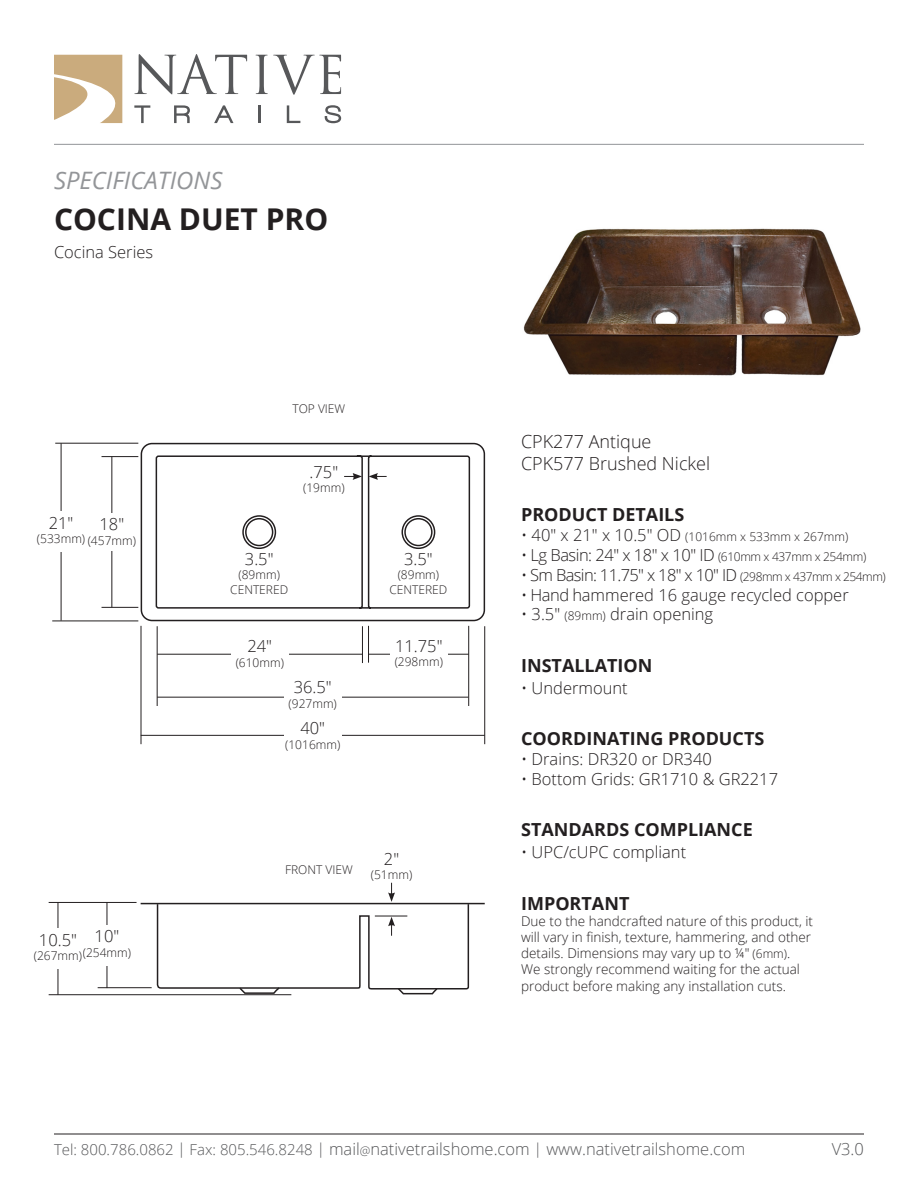
<style>
.page{position:relative;width:918px;height:1188px;background:#fff}
.page>*{position:absolute;margin:0;border:0;box-sizing:border-box;transform-origin:0 0}
.t1{font:700 30px "Open Sans";color:#231f20}
.t2{font:italic 24px "Open Sans";color:#939598}
.t3{font:700 18px "Open Sans";color:#231f20}
.t4{font:300 18px/21.6px "Open Sans";color:#231f20}
.t5{font:300 16.5px "Open Sans";color:#231f20}
.t6{font:300 16.5px "Open Sans";color:#57585a}
.t7{font:300 16.5px "Open Sans";letter-spacing:-.04em;color:#231f20}
.t8{font:300 16.5px "Open Sans";letter-spacing:-.03em;color:#231f20}
.t9{font:300 13.5px/16.2px "Open Sans";color:#231f20}
.t10{font:300 12px/14.4px "Open Sans";color:#231f20;text-align:center}
.s1{font-size:16.5px}
.s2{font-size:12px}
.s3{font-size:15px}
</style>
<div class="page">
<hr style="left:54px;top:1134px;width:810px;height:1px;background:#231f20">
<hr style="left:54px;top:144px;width:810px;height:1px;background:#939598">
<img style="left:523px;top:228px;width:338px;height:148px">
<svg style="left:256px;top:55px;width:85px;height:40px"></svg>
<svg style="left:258px;top:105px;width:2px;height:18px"></svg>
<svg style="left:287px;top:105px;width:13px;height:18px"></svg>
<svg style="left:325px;top:105px;width:16px;height:18px"></svg>
<svg style="left:54px;top:54px;width:193px;height:69px"></svg>
<hr style="left:141px;top:903px;width:344px;height:1px;background:#231f20">
<hr style="left:55px;top:443px;width:83px;height:1px;background:#231f20">
<hr style="left:52px;top:621px;width:86px;height:1px;background:#231f20">
<hr style="left:61px;top:443px;width:1px;height:178px;background:#231f20">
<hr style="left:102px;top:456px;width:36px;height:1px;background:#231f20">
<hr style="left:102px;top:607px;width:36px;height:1px;background:#231f20">
<hr style="left:111px;top:457px;width:1px;height:150px;background:#231f20">
<div style="left:83px;top:513px;width:58px;height:38px;background:#fff"></div>
<div style="left:36px;top:512px;width:50px;height:40px;background:#fff"></div>
<hr style="left:141px;top:626px;width:1px;height:118px;background:#231f20">
<hr style="left:484px;top:626px;width:1px;height:118px;background:#231f20">
<hr style="left:141px;top:735px;width:344px;height:1px;background:#231f20">
<hr style="left:157px;top:697px;width:311px;height:1px;background:#231f20">
<div style="left:284px;top:722px;width:58px;height:38px;background:#fff"></div>
<div style="left:284px;top:681px;width:58px;height:38px;background:#fff"></div>
<hr style="left:49px;top:902px;width:88px;height:1px;background:#231f20">
<hr style="left:49px;top:994px;width:242px;height:1px;background:#231f20">
<hr style="left:58px;top:902px;width:1px;height:93px;background:#231f20">
<hr style="left:98px;top:987px;width:54px;height:1px;background:#231f20">
<hr style="left:107px;top:902px;width:1px;height:86px;background:#231f20">
<div style="left:76px;top:925px;width:62px;height:40px;background:#fff"></div>
<div style="left:33px;top:929px;width:50px;height:40px;background:#fff"></div>
<svg style="left:156px;top:883px;width:314px;height:112px"></svg>
<svg style="left:140px;top:442px;width:346px;height:180px"></svg>
<div style="left:242px;top:515px;width:34px;height:34px;border:2px solid #231f20;border-radius:50%"></div>
<div style="left:245px;top:518px;width:28px;height:28px;border:2px solid #231f20;border-radius:50%"></div>
<div style="left:389px;top:552px;width:58px;height:46px;background:#fff"></div>
<hr style="left:375px;top:916px;width:32px;height:1px;background:#231f20">
<hr style="left:368px;top:626px;width:1px;height:37px;background:#231f20">
<hr style="left:468px;top:626px;width:1px;height:80px;background:#231f20">
<hr style="left:369px;top:654px;width:100px;height:1px;background:#231f20">
<hr style="left:362px;top:626px;width:1px;height:37px;background:#231f20">
<hr style="left:157px;top:654px;width:205px;height:1px;background:#231f20">
<div style="left:390px;top:635px;width:58px;height:38px;background:#fff"></div>
<div style="left:231px;top:635px;width:58px;height:38px;background:#fff"></div>
<hr style="left:157px;top:626px;width:1px;height:80px;background:#231f20">
<h2 class="t2" style="left:54px;top:166px;width:170px">SPECIFICATIONS</h2>
<h1 class="t1" style="left:54px;top:202px;width:276px">COCINA DUET PRO</h1>
<p class="t5" style="left:54px;top:245px;width:101px">Cocina Series</p>
<p class="t5" style="left:49px;top:516px;width:26px">21"</p>
<p class="t10" style="left:37px;top:533px;width:50px">(533mm)</p>
<p class="t5" style="left:100px;top:517px;width:26px">18"</p>
<p class="t10" style="left:88px;top:534px;width:50px">(457mm)</p>
<p class="t5" style="left:95px;top:930px;width:26px">10"</p>
<p class="t10" style="left:83px;top:946px;width:50px">(254mm)</p>
<p class="t5" style="left:39px;top:933px;width:40px">10.5"</p>
<p class="t10" style="left:34px;top:950px;width:50px">(267mm)</p>
<p class="t10" style="left:292px;top:403px;width:54px">TOP VIEW</p>
<p class="t5" style="left:310px;top:465px;width:30px">.75"</p>
<p class="t10" style="left:303px;top:482px;width:43px">(19mm)</p>
<p class="t5" style="left:245px;top:552px;width:30px">3.5"</p>
<p class="t10" style="left:230px;top:569px;width:59px">(89mm)<br>CENTERED</p>
<p class="t5" style="left:247px;top:640px;width:26px">24"</p>
<p class="t10" style="left:236px;top:656px;width:50px">(610mm)</p>
<p class="t5" style="left:294px;top:681px;width:40px">36.5"</p>
<p class="t10" style="left:289px;top:697px;width:50px">(927mm)</p>
<p class="t5" style="left:300px;top:722px;width:26px">40"</p>
<p class="t10" style="left:285px;top:738px;width:57px">(1016mm)</p>
<p class="t5" style="left:404px;top:552px;width:30px">3.5"</p>
<p class="t10" style="left:390px;top:569px;width:59px">(89mm)<br>CENTERED</p>
<p class="t5" style="left:395px;top:639px;width:49px">11.75"</p>
<p class="t10" style="left:395px;top:656px;width:50px">(298mm)</p>
<p class="t10" style="left:285px;top:863px;width:69px">FRONT VIEW</p>
<p class="t5" style="left:384px;top:852px;width:17px">2"</p>
<p class="t10" style="left:371px;top:869px;width:43px">(51mm)</p>
<h3 class="t4" style="left:521px;top:433px;width:191px">CPK277 Antique<br>CPK577 Brushed Nickel</h3>
<h3 class="t3" style="left:521px;top:505px;width:165px">PRODUCT DETAILS</h3>
<p class="t10" style="left:521px;top:531px;width:329px"><span class="s1">• 40" x 21" x 10.5" OD</span> (1016mm x 533mm x 267mm)</p>
<p class="t8" style="left:521px;top:548px;width:347px">• Lg Basin: 24" x 18" x 10" ID <span class="s2">(610mm x 437mm x 254mm)</span></p>
<p class="t7" style="left:521px;top:568px;width:366px">• Sm Basin: 11.75" x 18" x 10" ID <span class="s2">(298mm x 437mm x 254mm)</span></p>
<p class="t5" style="left:521px;top:588px;width:329px">• Hand hammered 16 gauge recycled copper</p>
<p class="t5" style="left:521px;top:608px;width:194px">• 3.5" <span class="s2">(89mm)</span> drain opening</p>
<h3 class="t3" style="left:521px;top:655px;width:133px">INSTALLATION</h3>
<p class="t5" style="left:521px;top:681px;width:108px">• Undermount</p>
<h3 class="t3" style="left:521px;top:729px;width:245px">COORDINATING PRODUCTS</h3>
<p class="t5" style="left:521px;top:752px;width:192px">• Drains: DR320 or DR340</p>
<p class="t5" style="left:521px;top:772px;width:259px">• Bottom Grids: GR1710 &amp; GR2217</p>
<h3 class="t3" style="left:521px;top:820px;width:233px">STANDARDS COMPLIANCE</h3>
<p class="t5" style="left:521px;top:845px;width:167px">• UPC/cUPC compliant</p>
<h3 class="t3" style="left:521px;top:893px;width:110px">IMPORTANT</h3>
<p class="t9" style="left:521px;top:914px;width:293px">Due to the handcrafted nature of this product, it will vary in finish, texture, hammering, and other details. Dimensions may vary up to ¼" <span class="s2">(6mm)</span>.<br>We strongly recommend waiting for the actual product before making any installation cuts.</p>
<p class="t6" style="left:54px;top:1143px;width:693px"><span class="s3">Tel: 800.786.0862 | Fax: 805.546.8248 |</span> mail<span class="s2">@</span>nativetrailshome.com <span class="s3">|</span> www.nativetrailshome.com</p>
<p class="t6" style="left:832px;top:1143px;width:34px">V3.0</p>
</div>
